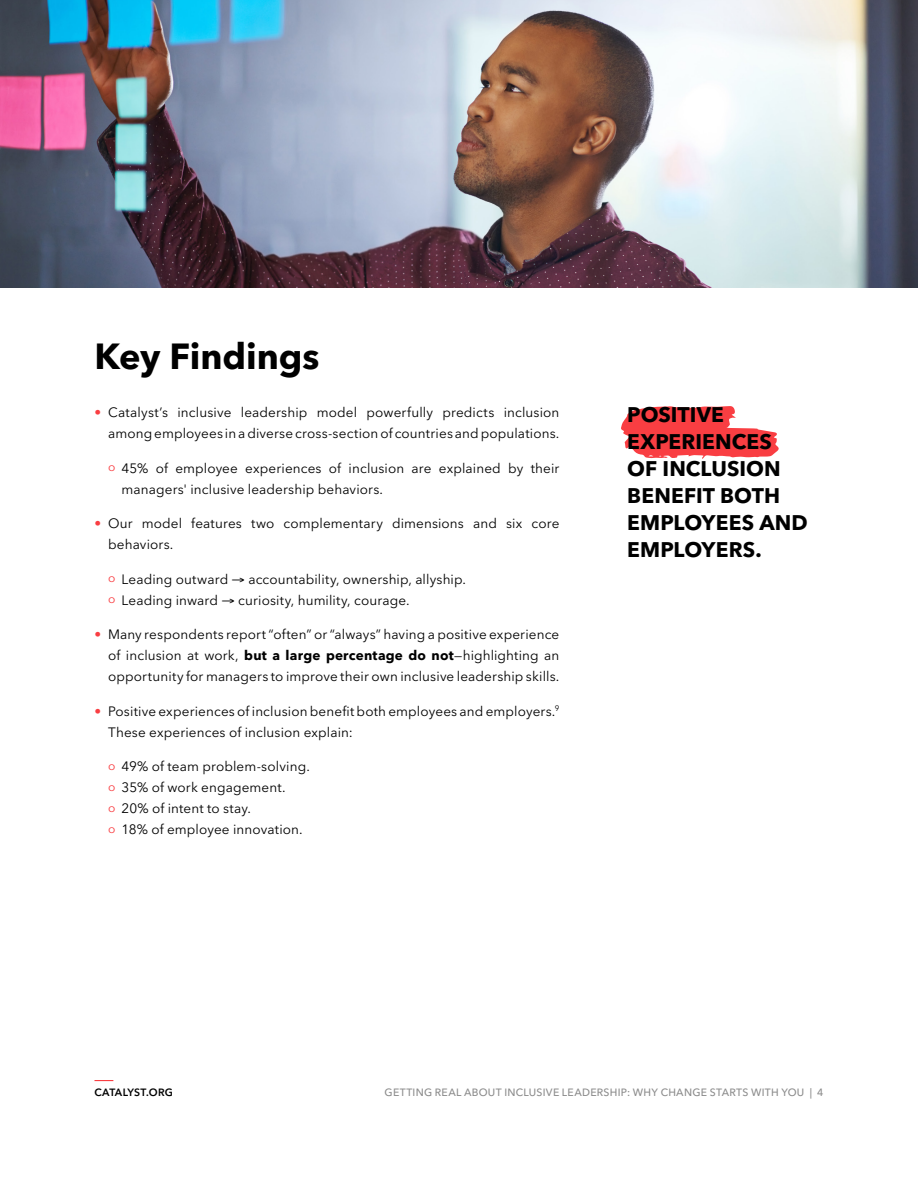
<style>
.page{position:relative;width:918px;height:1188px;background:#fff}
.page>*{position:absolute;margin:0;border:0;box-sizing:border-box;transform-origin:0 0}
.t1{font:700 36px "Avenir Next LT Pro";color:#000}
.t2{font:700 21px/27px "Avenir Next LT Pro";letter-spacing:.005em;color:#000}
.t3{font:13.5px/21px "Avenir Next LT Pro";letter-spacing:.01em;color:#000}
.t4{font:500 10.5px "Avenir Next LT Pro";letter-spacing:.025em;color:#8c8c8c}
.t5{font:600 10.5px "Avenir Next LT Pro";letter-spacing:.015em;color:#000}
.s1{color:#f93e42}
.s2{font-size:12px;color:#f93e42}
.s3{font-weight:700}
</style>
<div class="page">
<svg style="left:94px;top:1080px;width:19px;height:1px"></svg>
<img style="left:0;top:0;width:918px;height:288px">
<svg style="left:621px;top:406px;width:158px;height:53px"></svg>
<h1 class="t1" style="left:95px;top:335px;width:227px">Key Findings</h1>
<p class="t3" style="left:95px;top:402px;width:466px;text-align:right"><span class="s1">•</span> Catalyst’s inclusive leadership model powerfully predicts inclusion among employees in a diverse cross-section of countries and populations.</p>
<p class="t3" style="left:122px;top:458px;width:439px;text-indent:-14px"><span class="s2">o</span> 45% of employee experiences of inclusion are explained by their managers' inclusive leadership behaviors.</p>
<p class="t3" style="left:108px;top:513px;width:453px;text-indent:-14px"><span class="s1">•</span> Our model features two complementary dimensions and six core behaviors.</p>
<p class="t3" style="left:108px;top:569px;width:359px"><span class="s2">o</span> Leading outward → accountability, ownership, allyship. <span class="s2">o</span> Leading inward → curiosity, humility, courage.</p>
<p class="t3" style="left:108px;top:624px;width:453px;text-align:justify;text-indent:-14px"><span class="s1">•</span> Many respondents report “often” or “always” having a positive experience of inclusion at work, <span class="s3">but a large percentage do not</span>—highlighting an opportunity for managers to improve their own inclusive leadership skills.</p>
<p class="t3" style="left:108px;top:701px;width:453px;text-indent:-14px"><span class="s1">•</span> Positive experiences of inclusion benefit both employees and employers.<sup>9<br></sup>These experiences of inclusion explain:</p>
<p class="t3" style="left:108px;top:756px;width:203px"><span class="s2">o</span> 49% of team problem-solving. <span class="s2">o</span> 35% of work engagement.<br><span class="s2">o</span> 20% of intent to stay.<br><span class="s2">o</span> 18% of employee innovation.</p>
<h2 class="t2" style="left:627px;top:401px;width:182px">POSITIVE<br>EXPERIENCES<br>OF INCLUSION<br>BENEFIT BOTH<br>EMPLOYEES AND<br>EMPLOYERS.</h2>
<p class="t5" style="left:94px;top:1086px;width:80px">CATALYST.ORG</p>
<p class="t4" style="left:385px;top:1086px;width:440px">GETTING REAL ABOUT INCLUSIVE LEADERSHIP: WHY CHANGE STARTS WITH YOU | 4</p>
</div>
